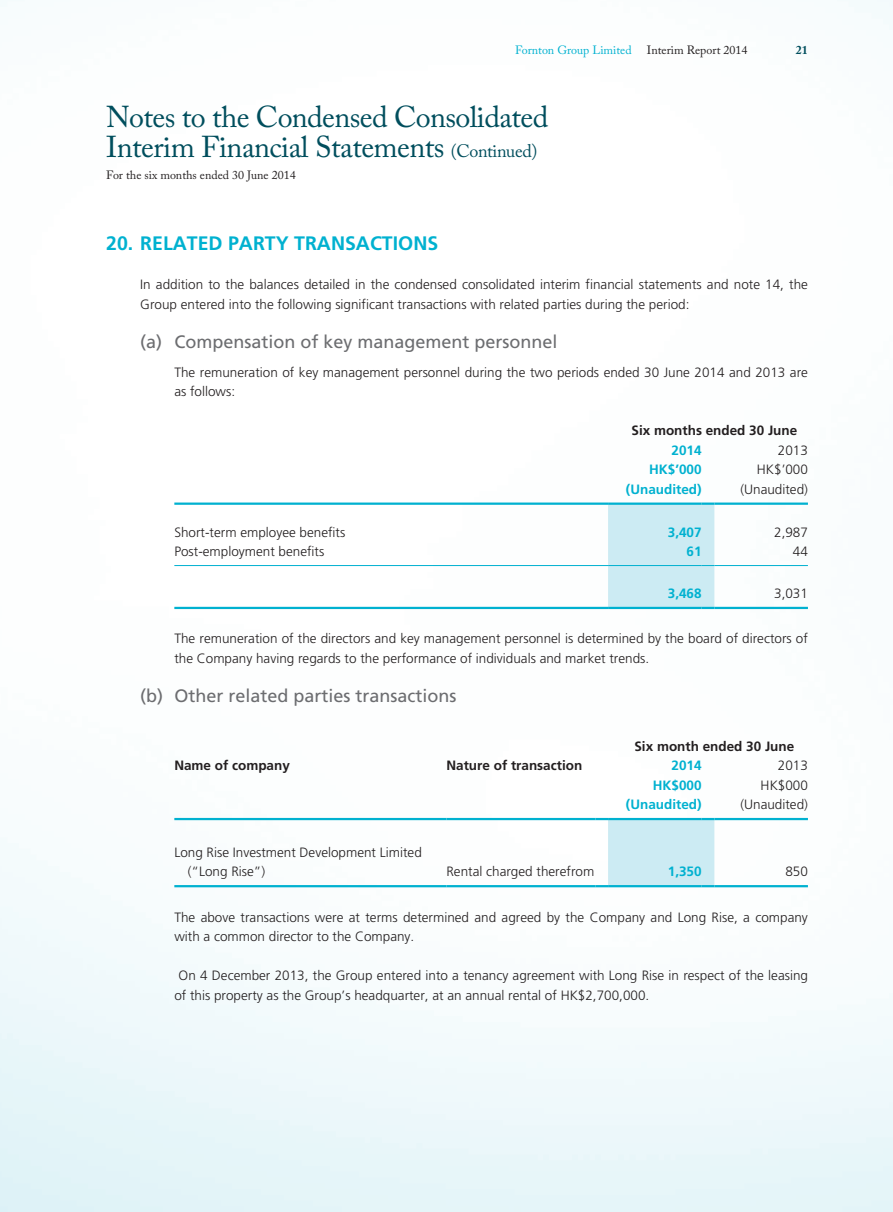
<style>
.page{position:relative;width:893px;height:1212px;background:#fff}
.page>*{position:absolute;margin:0;border:0;box-sizing:border-box;transform-origin:0 0}
.t1{font:30px/30px "Adobe Caslon Pro";letter-spacing:-.02em;color:#004e5d}
.t2{font:700 19.5px "Frutiger LT Std";color:#00b1d0}
.t3{font:18px "Frutiger LT Std";color:#6c6d70}
.t4{font:300 13.5px/19.5px "Frutiger LT Std";color:#231f20}
.t5{font:700 13.5px "Frutiger LT Std";color:#231f20}
.t6{font:700 13.5px "Frutiger LT Std";color:#00b1d0}
.t7{font:12px "Adobe Caslon Pro";color:#231f20}
.t8{font:12px "Adobe Caslon Pro";color:#00b1d0}
.t9{font:700 12px "Adobe Caslon Pro";color:#004e5d}
.s1{font-size:18px}
</style>
<div class="page">
<hr style="left:174px;top:502px;width:434px;height:3px;background:#00b1d0">
<hr style="left:714px;top:502px;width:94px;height:3px;background:#00b1d0">
<hr style="left:174px;top:565px;width:434px;height:1px;background:#00b1d0">
<hr style="left:714px;top:565px;width:94px;height:1px;background:#00b1d0">
<hr style="left:174px;top:607px;width:434px;height:2px;background:#00b1d0">
<svg style="left:608px;top:502px;width:106px;height:107px;background:#c1e8f1"></svg>
<hr style="left:714px;top:607px;width:94px;height:2px;background:#00b1d0">
<hr style="left:174px;top:818px;width:272px;height:2px;background:#00b1d0">
<hr style="left:446px;top:818px;width:149px;height:2px;background:#00b1d0">
<hr style="left:714px;top:818px;width:94px;height:2px;background:#00b1d0">
<hr style="left:174px;top:885px;width:272px;height:2px;background:#00b1d0">
<hr style="left:446px;top:885px;width:149px;height:2px;background:#00b1d0">
<svg style="left:595px;top:818px;width:119px;height:69px;background:#c5e9f2"></svg>
<hr style="left:714px;top:885px;width:94px;height:2px;background:#00b1d0">
<p class="t8" style="left:515px;top:43px;width:118px">Fornton Group Limited</p>
<p class="t7" style="left:647px;top:43px;width:102px">Interim Report 2014</p>
<p class="t9" style="left:796px;top:43px;width:13px">21</p>
<h1 class="t1" style="left:106px;top:102px;width:444px">Notes to the Condensed Consolidated<br>Interim Financial Statements <span class="s1">(Continued)</span></h1>
<p class="t7" style="left:106px;top:168px;width:191px">For the six months ended 30 June 2014</p>
<h2 class="t2" style="left:106px;top:232px;width:333px">20. RELATED PARTY TRANSACTIONS</h2>
<p class="t4" style="left:140px;top:275px;width:669px">In addition to the balances detailed in the condensed consolidated interim financial statements and note 14, the<br>Group entered into the following significant transactions with related parties during the period:</p>
<h3 class="t3" style="left:140px;top:331px;width:419px">(a) Compensation of key management personnel</h3>
<p class="t4" style="left:174px;top:363px;width:635px">The remuneration of key management personnel during the two periods ended 30 June 2014 and 2013 are as follows:</p>
<p class="t5" style="left:631px;top:423px;width:167px">Six months ended 30 June</p>
<p class="t6" style="left:672px;top:442px;width:32px">2014</p>
<p class="t4" style="left:778px;top:441px;width:32px">2013</p>
<p class="t6" style="left:649px;top:462px;width:54px">HK$’000</p>
<p class="t4" style="left:757px;top:460px;width:53px">HK$’000</p>
<p class="t6" style="left:626px;top:481px;width:77px">(Unaudited)</p>
<p class="t4" style="left:740px;top:480px;width:69px">(Unaudited)</p>
<p class="t4" style="left:174px;top:523px;width:172px">Short-term employee benefits</p>
<p class="t6" style="left:668px;top:524px;width:35px">3,407</p>
<p class="t4" style="left:774px;top:523px;width:35px">2,987</p>
<p class="t4" style="left:174px;top:542px;width:151px">Post-employment benefits</p>
<p class="t6" style="left:687px;top:544px;width:17px">61</p>
<p class="t4" style="left:793px;top:542px;width:17px">44</p>
<p class="t6" style="left:668px;top:585px;width:35px">3,468</p>
<p class="t4" style="left:774px;top:584px;width:35px">3,031</p>
<p class="t4" style="left:174px;top:629px;width:635px">The remuneration of the directors and key management personnel is determined by the board of directors of the Company having regards to the performance of individuals and market trends.</p>
<h3 class="t3" style="left:140px;top:685px;width:318px">(b) Other related parties transactions</h3>
<p class="t5" style="left:634px;top:738px;width:161px">Six month ended 30 June</p>
<p class="t5" style="left:174px;top:758px;width:117px">Name of company</p>
<p class="t5" style="left:446px;top:758px;width:137px">Nature of transaction</p>
<p class="t6" style="left:672px;top:758px;width:32px">2014</p>
<p class="t4" style="left:778px;top:756px;width:32px">2013</p>
<p class="t6" style="left:653px;top:777px;width:50px">HK$000</p>
<p class="t4" style="left:761px;top:775px;width:49px">HK$000</p>
<p class="t6" style="left:626px;top:796px;width:77px">(Unaudited)</p>
<p class="t4" style="left:740px;top:795px;width:69px">(Unaudited)</p>
<p class="t4" style="left:188px;top:843px;width:236px;text-indent:-14px">Long Rise Investment Development Limited (“Long Rise”)</p>
<p class="t4" style="left:446px;top:862px;width:149px">Rental charged therefrom</p>
<p class="t6" style="left:668px;top:864px;width:35px">1,350</p>
<p class="t4" style="left:785px;top:862px;width:24px">850</p>
<p class="t4" style="left:174px;top:907px;width:635px">The above transactions were at terms determined and agreed by the Company and Long Rise, a company with a common director to the Company.</p>
<p class="t4" style="left:174px;top:966px;width:635px;text-indent:4px">On 4 December 2013, the Group entered into a tenancy agreement with Long Rise in respect of the leasing of this property as the Group’s headquarter, at an annual rental of HK$2,700,000.</p>
</div>
